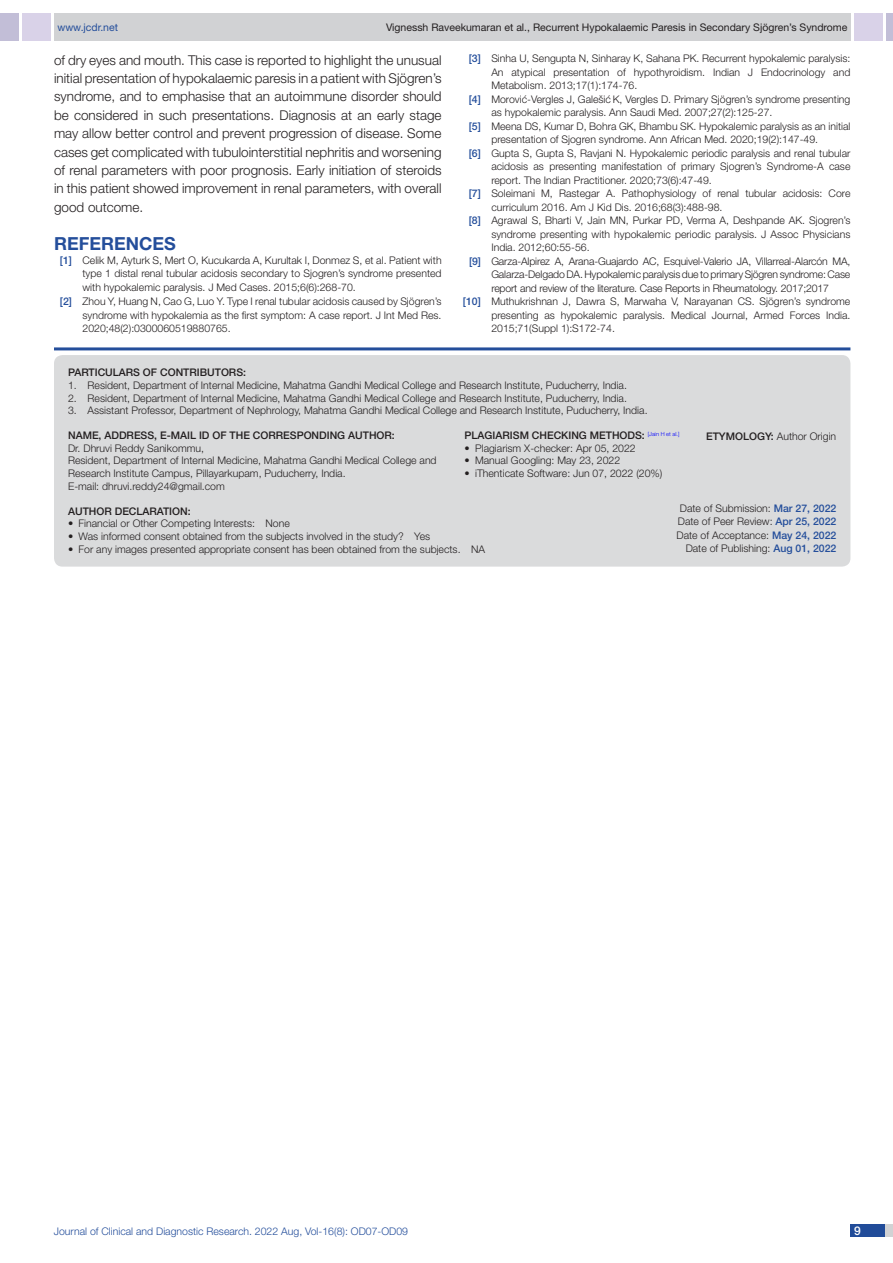
<style>
.page{position:relative;width:893px;height:1263px;background:#fff}
.page>*{position:absolute;margin:0;border:0;box-sizing:border-box;transform-origin:0 0}
.Heading{font:700 18px "Helvetica Neue";color:#244e9b}
.Body_text{font:300 13.5px/18.3px "Helvetica Neue";color:#231f20;text-align:justify}
.t1{font:500 12px "Helvetica Neue";color:#fff}
.Partic_Contri_Txt{font:300 10.5px/12.6px "Helvetica Neue";color:#231f20}
.Partic_Contri_Head{font:500 10.5px "Helvetica Neue";color:#231f20}
.tb_txt{font:300 10.5px "Helvetica Neue";color:#231f20}
.t2{font:10.5px "Helvetica Neue";color:#231f20}
.t3{font:300 10.5px "Helvetica Neue";color:#244e9b}
.Partic_Contri_Head-2{font:300 10.5px "Helvetica Neue";color:#231f20}
.t4{font:10.5px "Helvetica Neue";color:#244e9b}
.s1{font-weight:500;color:#244e9b}
.s2{font-weight:500}
</style>
<div class="page">
<div style="left:54px;top:13px;width:796px;height:28px;background:#d1d2d4"></div>
<div style="left:0;top:13px;width:19px;height:28px;background:#c2bed7"></div>
<div style="left:22px;top:13px;width:29px;height:28px;background:#d9d2e8"></div>
<div style="left:886px;top:13px;width:7px;height:28px;background:#c2bed7"></div>
<div style="left:854px;top:13px;width:29px;height:28px;background:#d9d2e8"></div>
<div style="left:850px;top:1224px;width:43px;height:13px;background:#d1d2d4"></div>
<div style="left:850px;top:1224px;width:35px;height:13px;background:#214c99"></div>
<hr style="left:54px;top:347px;width:796px;height:3px;background:#244e9b">
<div style="left:54px;top:355px;width:796px;height:212px;background:#dadbdc;border-radius:9px"></div>
<p class="t4" style="left:57px;top:21px;width:62px">www.jcdr.net</p>
<p class="t2" style="left:386px;top:21px;width:463px">Vignessh Raveekumaran et al., Recurrent Hypokalaemic Paresis in Secondary Sjögren’s Syndrome</p>
<p class="Body_text" style="left:54px;top:50px;width:389px">of dry eyes and mouth. This case is reported to highlight the unusual initial presentation of hypokalaemic paresis in a patient with Sjögren’s syndrome, and to emphasise that an autoimmune disorder should be considered in such presentations. Diagnosis at an early stage may allow better control and prevent progression of disease. Some cases get complicated with tubulointerstitial nephritis and worsening of renal parameters with poor prognosis. Early initiation of steroids in this patient showed improvement in renal parameters, with overall good outcome.</p>
<p class="Heading" style="left:54px;top:232px;width:123px">REFERENCES</p>
<p class="Partic_Contri_Txt" style="left:60px;top:253px;width:383px"><span class="s1">[1]</span> Celik M, Ayturk S, Mert O, Kucukarda A, Kurultak I, Donmez S, et al. Patient with</p>
<p class="Partic_Contri_Txt" style="left:82px;top:267px;width:361px">type 1 distal renal tubular acidosis secondary to Sjogren’s syndrome presented</p>
<p class="Partic_Contri_Txt" style="left:82px;top:281px;width:275px">with hypokalemic paralysis. J Med Cases. 2015;6(6):268-70.</p>
<p class="Partic_Contri_Txt" style="left:60px;top:295px;width:383px"><span class="s1">[2]</span> Zhou Y, Huang N, Cao G, Luo Y. Type I renal tubular acidosis caused by Sjögren’s</p>
<p class="Partic_Contri_Txt" style="left:82px;top:308px;width:361px">syndrome with hypokalemia as the first symptom: A case report. J Int Med Res.</p>
<p class="Partic_Contri_Txt" style="left:82px;top:322px;width:150px">2020;48(2):0300060519880765.</p>
<p class="Partic_Contri_Txt" style="left:469px;top:52px;width:383px"><span class="s1">[3]</span> Sinha U, Sengupta N, Sinharay K, Sahana PK. Recurrent hypokalemic paralysis:</p>
<p class="Partic_Contri_Txt" style="left:491px;top:66px;width:361px">An atypical presentation of hypothyroidism. Indian J Endocrinology and</p>
<p class="Partic_Contri_Txt" style="left:491px;top:79px;width:147px">Metabolism. 2013;17(1):174-76.</p>
<p class="Partic_Contri_Txt" style="left:469px;top:93px;width:383px"><span class="s1">[4]</span> Morovic´ -Vergles J, Galešic´ K, Vergles D. Primary Sjögren’s syndrome presenting</p>
<p class="Partic_Contri_Txt" style="left:491px;top:106px;width:283px">as hypokalemic paralysis. Ann Saudi Med. 2007;27(2):125-27.</p>
<p class="Partic_Contri_Txt" style="left:469px;top:120px;width:383px"><span class="s1">[5]</span> Meena DS, Kumar D, Bohra GK, Bhambu SK. Hypokalemic paralysis as an initial</p>
<p class="Partic_Contri_Txt" style="left:491px;top:133px;width:328px">presentation of Sjogren syndrome. Ann African Med. 2020;19(2):147-49.</p>
<p class="Partic_Contri_Txt" style="left:469px;top:147px;width:383px"><span class="s1">[6]</span> Gupta S, Gupta S, Ravjani N. Hypokalemic periodic paralysis and renal tubular</p>
<p class="Partic_Contri_Txt" style="left:491px;top:160px;width:361px">acidosis as presenting manifestation of primary Sjogren’s Syndrome-A case</p>
<p class="Partic_Contri_Txt" style="left:491px;top:174px;width:222px">report. The Indian Practitioner. 2020;73(6):47-49.</p>
<p class="Partic_Contri_Txt" style="left:469px;top:187px;width:383px"><span class="s1">[7]</span> Soleimani M, Rastegar A. Pathophysiology of renal tubular acidosis: Core</p>
<p class="Partic_Contri_Txt" style="left:491px;top:201px;width:233px">curriculum 2016. Am J Kid Dis. 2016;68(3):488-98.</p>
<p class="Partic_Contri_Txt" style="left:469px;top:214px;width:383px"><span class="s1">[8]</span> Agrawal S, Bharti V, Jain MN, Purkar PD, Verma A, Deshpande AK. Sjogren’s</p>
<p class="Partic_Contri_Txt" style="left:491px;top:228px;width:361px">syndrome presenting with hypokalemic periodic paralysis. J Assoc Physicians</p>
<p class="Partic_Contri_Txt" style="left:491px;top:241px;width:100px">India. 2012;60:55-56.</p>
<p class="Partic_Contri_Txt" style="left:469px;top:255px;width:383px"><span class="s1">[9]</span> Garza-Alpirez A, Arana-Guajardo AC, Esquivel-Valerio JA, Villarreal-Alarcón MA,</p>
<p class="Partic_Contri_Txt" style="left:491px;top:268px;width:361px">Galarza-Delgado DA. Hypokalemic paralysis due to primary Sjögren syndrome: Case</p>
<p class="Partic_Contri_Txt" style="left:491px;top:282px;width:339px">report and review of the literature. Case Reports in Rheumatology. 2017;2017</p>
<p class="Partic_Contri_Txt" style="left:463px;top:295px;width:389px"><span class="s1">[10]</span> Muthukrishnan J, Dawra S, Marwaha V, Narayanan CS. Sjögren’s syndrome</p>
<p class="Partic_Contri_Txt" style="left:491px;top:309px;width:361px">presenting as hypokalemic paralysis. Medical Journal, Armed Forces India.</p>
<p class="Partic_Contri_Txt" style="left:491px;top:322px;width:125px">2015;71(Suppl 1):S172-74.</p>
<p class="Partic_Contri_Head" style="left:68px;top:366px;width:179px">PARTICULARS OF CONTRIBUTORS:</p>
<p class="Partic_Contri_Txt" style="left:68px;top:379px;width:560px">1. Resident, Department of Internal Medicine, Mahatma Gandhi Medical College and Research Institute, Puducherry, India.</p>
<p class="Partic_Contri_Txt" style="left:68px;top:391px;width:560px">2. Resident, Department of Internal Medicine, Mahatma Gandhi Medical College and Research Institute, Puducherry, India.</p>
<p class="Partic_Contri_Txt" style="left:68px;top:404px;width:581px">3. Assistant Professor, Department of Nephrology, Mahatma Gandhi Medical College and Research Institute, Puducherry, India.</p>
<p class="Partic_Contri_Head" style="left:465px;top:429px;width:216px">PLAG IARISM CHECKING METHODS: <sup>[Jain</sup> <sup>H</sup> <sup>et</sup> <sup>al.]</sup></p>
<p class="tb_txt" style="left:465px;top:442px;width:173px">• Plagiarism X-checker: Apr 05, 2022</p>
<p class="tb_txt" style="left:465px;top:454px;width:157px">• Manual Googling: May 23, 2022</p>
<p class="tb_txt" style="left:465px;top:467px;width:199px">• iThenticate Software: Jun 07, 2022 (20%)</p>
<p class="Partic_Contri_Head" style="left:68px;top:429px;width:328px">NAME, ADDRESS, E-MAIL ID OF THE CORRESPON DING AUTHOR:</p>
<p class="Partic_Contri_Head-2" style="left:706px;top:430px;width:132px"><span class="s2">ETYMOLOGY:</span> Author Origin</p>
<p class="Partic_Contri_Txt" style="left:68px;top:442px;width:137px">Dr. Dhruvi Reddy Sanikommu,</p>
<p class="Partic_Contri_Txt" style="left:68px;top:454px;width:370px">Resident, Department of Internal Medicine, Mahatma Gandhi Medical College and<br>Research Institute Campus, Pillayarkupam, Puducherry, India.</p>
<p class="Partic_Contri_Txt" style="left:68px;top:479px;width:158px">E-mail: dhruvi.reddy24@gmail.com</p>
<p class="Partic_Contri_Txt" style="left:680px;top:502px;width:158px">Date of Submission: <span class="s1">MAR 27, 2022</span></p>
<p class="Partic_Contri_Txt" style="left:678px;top:515px;width:160px">Date of Peer Review: <span class="s1">APR 25, 2022</span></p>
<p class="Partic_Contri_Txt" style="left:676px;top:529px;width:161px">Date of Acceptance: <span class="s1">MAY 24, 2022</span></p>
<p class="Partic_Contri_Txt" style="left:686px;top:542px;width:152px">Date of Publishing: <span class="s1">AUG 01, 2022</span></p>
<p class="Partic_Contri_Head" style="left:68px;top:505px;width:124px">AUTHOR DECLARATI ON:</p>
<p class="Partic_Contri_Txt" style="left:68px;top:517px;width:223px">• Financial or Other Competing Interests: None</p>
<p class="Partic_Contri_Txt" style="left:68px;top:530px;width:364px">• Was informed consent obtained from the subjects involved in the study? Yes</p>
<p class="Partic_Contri_Txt" style="left:68px;top:542px;width:418px">• For any images presented appropriate consent has been obtained from the subjects. NA</p>
<p class="t3" style="left:54px;top:1225px;width:356px">Journal of Clinical and Diagnostic Research. 2022 Aug, Vol-16(8): OD07-OD09</p>
<p class="t1" style="left:854px;top:1223px;width:8px">9</p>
</div>
